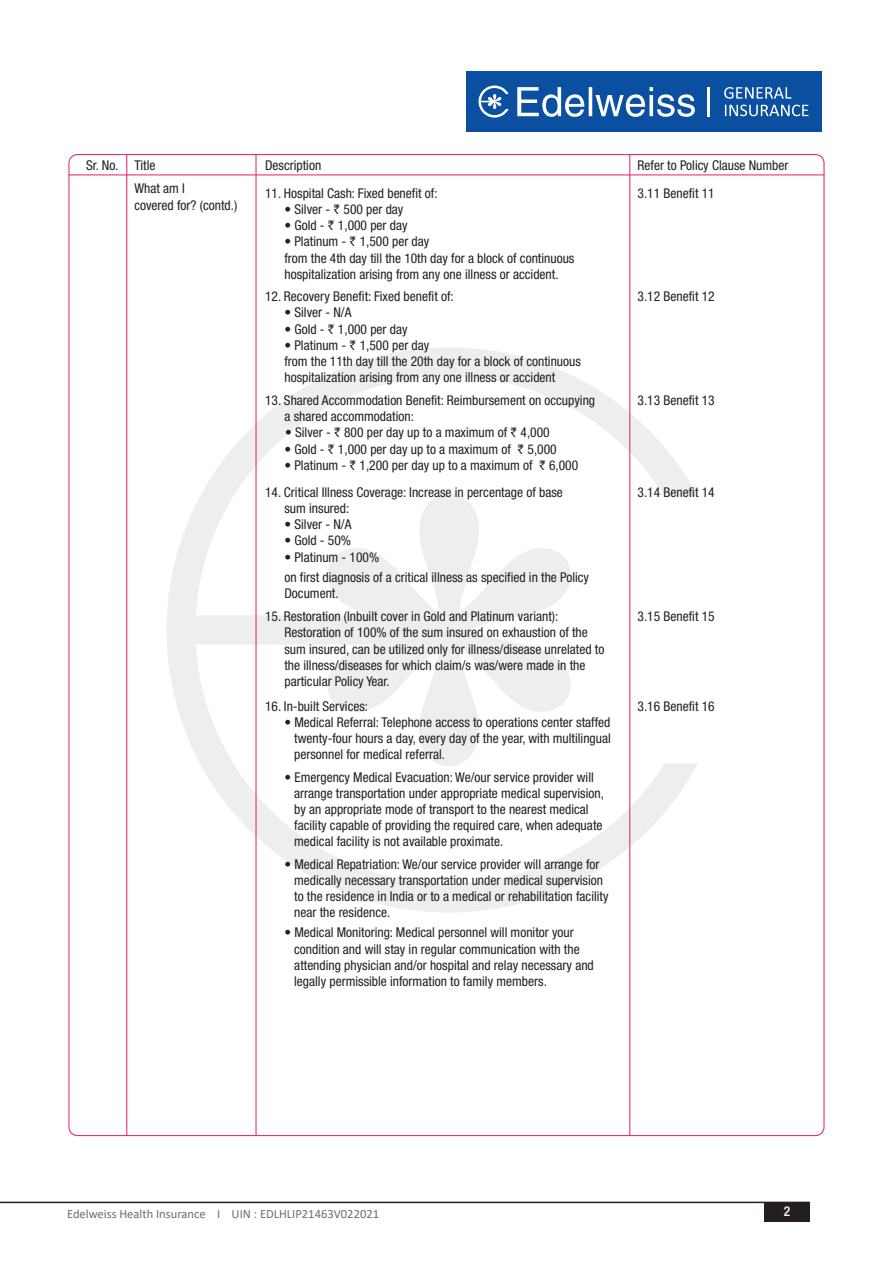
<style>
.page{position:relative;width:893px;height:1263px;background:#fff}
.page>*{position:absolute;margin:0;border:0;box-sizing:border-box;transform-origin:0 0}
.t1{font:condensed 13.5px/16.2px "Helvetica Neue";color:#231f20}
.t2{font:500 condensed 13.5px "Helvetica Neue LT Std";color:#fff}
.t3{font:12.6px "Calibri";color:#6c6d70}
.s1{font-family:"Rupee";font-stretch:normal}
</style>
<div class="page">
<svg style="left:167px;top:347px;width:531px;height:565px"></svg>
<hr style="left:0;top:1202px;width:810px;height:1px;background:#231f20">
<div style="left:764px;top:1202px;width:46px;height:19px;background:#231f20"></div>
<hr style="left:69px;top:175px;width:755px;height:1px;background:#e91a6a">
<hr style="left:126px;top:155px;width:1px;height:980px;background:#e91a6a">
<hr style="left:256px;top:155px;width:1px;height:980px;background:#e91a6a">
<hr style="left:629px;top:155px;width:1px;height:980px;background:#e91a6a">
<div style="left:466px;top:71px;width:355px;height:61px;background:#0b50a0"></div>
<svg style="left:478px;top:86px;width:31px;height:32px"></svg>
<svg style="left:517px;top:87px;width:178px;height:30px"></svg>
<hr style="left:708px;top:87px;width:2px;height:29px;background:#fff">
<svg style="left:724px;top:87px;width:67px;height:12px"></svg>
<svg style="left:725px;top:105px;width:83px;height:11px"></svg>
<p class="t1" style="left:86px;top:157px;width:71px">Sr. No. Title</p>
<p class="t1" style="left:265px;top:157px;width:58px">Description</p>
<p class="t1" style="left:638px;top:157px;width:152px">Refer to Policy Clause Number</p>
<p class="t1" style="left:134px;top:180px;width:104px">What am I<br>covered for? (contd.)</p>
<p class="t1" style="left:265px;top:185px;width:174px">11. Hospital Cash: Fixed benefit of:</p>
<p class="t1" style="left:284px;top:201px;width:120px">• Silver - <span class="s1">`</span> 500 per day</p>
<p class="t1" style="left:284px;top:217px;width:125px">• Gold - <span class="s1">`</span> 1,000 per day</p>
<p class="t1" style="left:284px;top:233px;width:291px">• Platinum - <span class="s1">`</span> 1,500 per day<br>from the 4th day till the 10th day for a block of continuous hospitalization arising from any one illness or accident.</p>
<p class="t1" style="left:265px;top:288px;width:190px">12. Recovery Benefit: Fixed benefit of:</p>
<p class="t1" style="left:284px;top:304px;width:68px">• Silver - N/A</p>
<p class="t1" style="left:284px;top:321px;width:125px">• Gold - <span class="s1">`</span> 1,000 per day</p>
<p class="t1" style="left:284px;top:337px;width:298px">• Platinum - <span class="s1">`</span> 1,500 per day<br>from the 11th day till the 20th day for a block of continuous hospitalization arising from any one illness or accident</p>
<p class="t1" style="left:284px;top:392px;width:312px;text-indent:-19px">13. Shared Accommodation Benefit: Reimbursement on occupying a shared accommodation:</p>
<p class="t1" style="left:285px;top:424px;width:266px">• Silver - <span class="s1">`</span> 800 per day up to a maximum of <span class="s1">`</span> 4,000</p>
<p class="t1" style="left:284px;top:441px;width:274px">• Gold - <span class="s1">`</span> 1,000 per day up to a maximum of <span class="s1">`</span> 5,000</p>
<p class="t1" style="left:284px;top:457px;width:295px">• Platinum - <span class="s1">`</span> 1,200 per day up to a maximum of <span class="s1">`</span> 6,000</p>
<p class="t1" style="left:284px;top:484px;width:280px;text-indent:-19px">14. Critical Illness Coverage: Increase in percentage of base sum insured:</p>
<p class="t1" style="left:284px;top:516px;width:68px">• Silver - N/A</p>
<p class="t1" style="left:284px;top:532px;width:68px">• Gold - 50%</p>
<p class="t1" style="left:284px;top:546px;width:306px;line-height:20.7px">• Platinum - 100%<br>on first diagnosis of a critical illness as specified in the Policy</p>
<p class="t1" style="left:284px;top:585px;width:56px">Document.</p>
<p class="t1" style="left:638px;top:185px;width:79px">3.11 Benefit 11</p>
<p class="t1" style="left:638px;top:288px;width:79px">3.12 Benefit 12</p>
<p class="t1" style="left:638px;top:392px;width:79px">3.13 Benefit 13</p>
<p class="t1" style="left:638px;top:484px;width:79px">3.14 Benefit 14</p>
<p class="t1" style="left:284px;top:608px;width:321px;text-indent:-19px">15. Restoration (Inbuilt cover in Gold and Platinum variant):<br>Restoration of 100% of the sum insured on exhaustion of the sum insured, can be utilized only for illness/disease unrelated to the illness/diseases for which claim/s was/were made in the particular Policy Year.</p>
<p class="t1" style="left:265px;top:698px;width:105px">16. In-built Services:</p>
<p class="t1" style="left:294px;top:714px;width:318px;text-align:justify;text-indent:-10px">• Medical Referral: Telephone access to operations center staffed twenty-four hours a day, every day of the year, with multilingual personnel for medical referral.</p>
<p class="t1" style="left:294px;top:769px;width:311px;text-indent:-10px">• Emergency Medical Evacuation: We/our service provider will arrange transportation under appropriate medical supervision, by an appropriate mode of transport to the nearest medical facility capable of providing the required care, when adequate medical facility is not available proximate.</p>
<p class="t1" style="left:294px;top:856px;width:316px;text-indent:-10px">• Medical Repatriation: We/our service provider will arrange for medically necessary transportation under medical supervision to the residence in India or to a medical or rehabilitation facility near the residence.</p>
<p class="t1" style="left:294px;top:924px;width:301px;text-indent:-10px">• Medical Monitoring: Medical personnel will monitor your condition and will stay in regular communication with the attending physician and/or hospital and relay necessary and legally permissible information to family members.</p>
<p class="t1" style="left:638px;top:608px;width:79px">3.15 Benefit 15</p>
<p class="t1" style="left:638px;top:698px;width:79px">3.16 Benefit 16</p>
<p class="t3" style="left:67px;top:1205px;width:314px">Edelweiss Health Insurance I UIN : EDLHLIP21463V022021</p>
<p class="t2" style="left:784px;top:1203px;width:8px">2</p>
</div>
